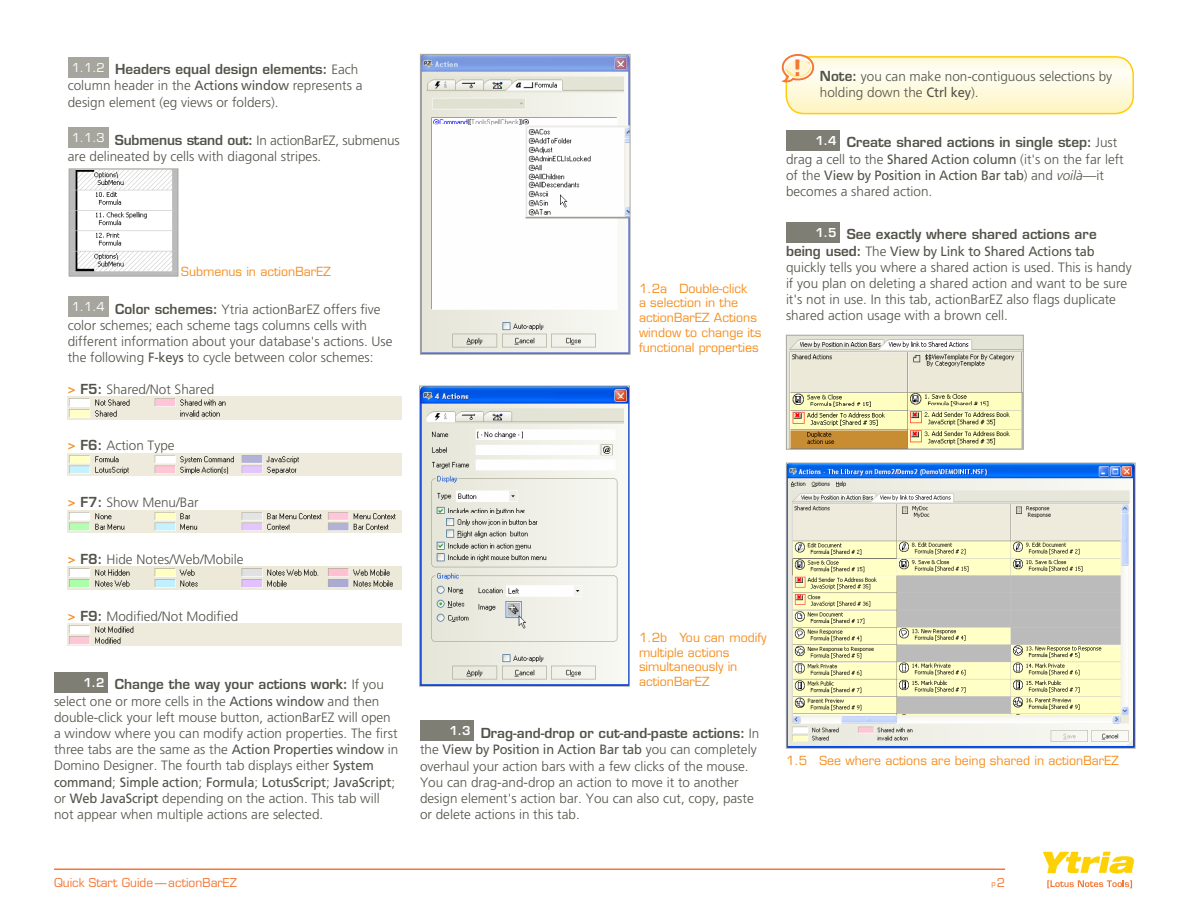
<style>
.page{position:relative;width:1188px;height:918px;background:#fff}
.page>*{position:absolute;margin:0;border:0;box-sizing:border-box;transform-origin:0 0}
.t1{font:700 21.9px "Eurostile";color:#f37736}
.Text_-_Level_2{font:300 13.5px/16.2px "Frutiger";color:#535249}
.Text_-_Level_3{font:300 13.5px/16.2px "Frutiger";color:#535249}
.Captions{font:12.3px/14.7px "Eurostile";color:#f68e1e}
.t2{font:12px "Eurostile";color:#f37736}
.t3{font:12px "Eurostile";color:#fff}
.t4{font:600 12px "Eurostile";color:#fff}
.t5{font:7.5px "Eurostile";color:#f37736}
.s1{font-family:"Eurostile";font-weight:600}
.s2{font-weight:400}
.s3{font-family:"Eurostile";font-weight:600;color:#f68e1e}
.s4{font-style:italic}
.s5{font-size:12px}
</style>
<div class="page">
<svg style="left:1043px;top:852px;width:91px;height:21px"></svg>
<svg style="left:1047px;top:880px;width:85px;height:8px"></svg>
<div style="left:68px;top:57px;width:40px;height:20px;background:#a6a69f"></div>
<div style="left:68px;top:127px;width:40px;height:21px;background:#a6a69f"></div>
<div style="left:68px;top:296px;width:40px;height:21px;background:#a6a69f"></div>
<img style="left:68px;top:397px;width:334px;height:22px">
<img style="left:68px;top:453px;width:334px;height:23px">
<img style="left:68px;top:510px;width:334px;height:23px">
<img style="left:68px;top:567px;width:334px;height:22px">
<img style="left:68px;top:624px;width:334px;height:22px">
<div style="left:54px;top:672px;width:54px;height:20px;background:#7f7e74"></div>
<div style="left:420px;top:721px;width:54px;height:20px;background:#7f7e74"></div>
<svg style="left:68px;top:168px;width:111px;height:109px"></svg>
<svg style="left:420px;top:54px;width:211px;height:301px"></svg>
<svg style="left:419px;top:385px;width:211px;height:302px"></svg>
<div style="left:786px;top:130px;width:54px;height:20px;background:#7f7e74"></div>
<div style="left:786px;top:222px;width:54px;height:20px;background:#7f7e74"></div>
<svg style="left:786px;top:462px;width:350px;height:287px;background:#d0d4c5"></svg>
<svg style="left:786px;top:334px;width:238px;height:116px;background:#ddd6b4"></svg>
<svg style="left:781px;top:54px;width:352px;height:60px"></svg>
<hr style="left:54px;top:868px;width:951px;height:2px;background:#f37736">
<p class="t3" style="left:72px;top:60px;width:35px">1.1.2</p>
<p class="Text_-_Level_3" style="left:68px;top:62px;width:296px;text-indent:47px"><span class="s1">Headers equal design elements:</span> Each column header in the <span class="s2">Actions window</span> represents a design element (eg views or folders).</p>
<p class="t3" style="left:72px;top:130px;width:35px">1.1.3</p>
<p class="Text_-_Level_3" style="left:68px;top:132px;width:333px;text-indent:47px"><span class="s1">Submenus stand out:</span> In actionBarEZ, submenus are delineated by cells with diagonal stripes.</p>
<p class="Captions" style="left:181px;top:265px;width:151px">Submenus in actionBarEZ</p>
<p class="t3" style="left:72px;top:299px;width:35px">1.1.4</p>
<p class="Text_-_Level_3" style="left:68px;top:301px;width:326px;text-indent:47px"><span class="s1">Color schemes:</span> Ytria actionBarEZ offers five color schemes; each scheme tags columns cells with different information about your database's actions. Use the following <span class="s2">F-keys</span> to cycle between color schemes:</p>
<p class="Text_-_Level_3" style="left:68px;top:381px;width:148px"><span class="s3">&gt;</span> <span class="s1">F5:</span> Shared/Not Shared</p>
<p class="Text_-_Level_3" style="left:68px;top:438px;width:108px"><span class="s3">&gt;</span> <span class="s1">F6:</span> Action Type</p>
<p class="Text_-_Level_3" style="left:68px;top:495px;width:132px"><span class="s3">&gt;</span> <span class="s1">F7:</span> Show Menu/Bar</p>
<p class="Text_-_Level_3" style="left:68px;top:551px;width:177px"><span class="s3">&gt;</span> <span class="s1">F8:</span> Hide Notes/Web/Mobile</p>
<p class="Text_-_Level_3" style="left:68px;top:608px;width:172px"><span class="s3">&gt;</span> <span class="s1">F9:</span> Modified/Not Modified</p>
<p class="t4" style="left:83px;top:675px;width:23px">1.2</p>
<p class="Text_-_Level_2" style="left:54px;top:677px;width:346px;text-indent:61px"><span class="s1">Change the way your actions work:</span> If you select one or more cells in the <span class="s2">Actions window</span> and then double-click your left mouse button, actionBarEZ will open a window where you can modify action properties. The first three tabs are the same as the <span class="s2">Action Properties window</span> in Domino Designer. The fourth tab displays either <span class="s2">System command</span>; <span class="s2">Simple action</span>; <span class="s2">Formula</span>; <span class="s2">LotusScript</span>; <span class="s2">JavaScript</span>; or <span class="s2">Web JavaScript</span> depending on the action. This tab will not appear when multiple actions are selected.</p>
<p class="Captions" style="left:639px;top:281px;width:124px">1. 2a Double-click<br>a selection in the actionBarEZ Actions window to change its functional properties</p>
<h1 class="t1" style="left:794px;top:55px;width:9px">!</h1>
<p class="Text_-_Level_2" style="left:820px;top:69px;width:294px"><span class="s1">Note:</span> you can make non-contiguous selections by holding down the <span class="s2">Ctrl key</span>).</p>
<p class="t4" style="left:815px;top:133px;width:23px">1.4</p>
<p class="Text_-_Level_2" style="left:786px;top:135px;width:339px;text-indent:61px"><span class="s1">Create shared actions in single step:</span> Just drag a cell to the <span class="s2">Shared Action column</span> (it's on the far left of the <span class="s2">View by Position in Action Bar tab</span>) and <span class="s4">voilà</span>—it becomes a shared action.</p>
<p class="t4" style="left:815px;top:225px;width:23px">1.5</p>
<p class="Text_-_Level_2" style="left:786px;top:227px;width:347px;text-indent:61px"><span class="s1">See exactly where shared actions are being used:</span> The <span class="s2">View by Link to Shared Actions tab </span>quickly tells you where a shared action is used. This is handy if you plan on deleting a shared action and want to be sure it's not in use. In this tab, actionBarEZ also flags duplicate shared action usage with a brown cell.</p>
<p class="Captions" style="left:639px;top:630px;width:129px">1. 2b You can modify multiple actions simultaneously in actionBarEZ</p>
<p class="t4" style="left:449px;top:724px;width:23px">1.3</p>
<p class="Text_-_Level_2" style="left:420px;top:726px;width:341px;text-indent:61px"><span class="s1">Drag-and-drop or cut-and-paste actions:</span> In the <span class="s2">View by Position in Action Bar tab</span> you can completely overhaul your action bars with a few clicks of the mouse.<br>You can drag-and-drop an action to move it to another design element's action bar. You can also cut, copy, paste or delete actions in this tab.</p>
<p class="Captions" style="left:786px;top:754px;width:335px">1. 5 See where actions are being shared in actionBarEZ</p>
<p class="t2" style="left:54px;top:876px;width:185px">Quick Start Guide—actionBarEZ</p>
<p class="t5" style="left:992px;top:879px;width:15px">p<span class="s5">2</span></p>
</div>
